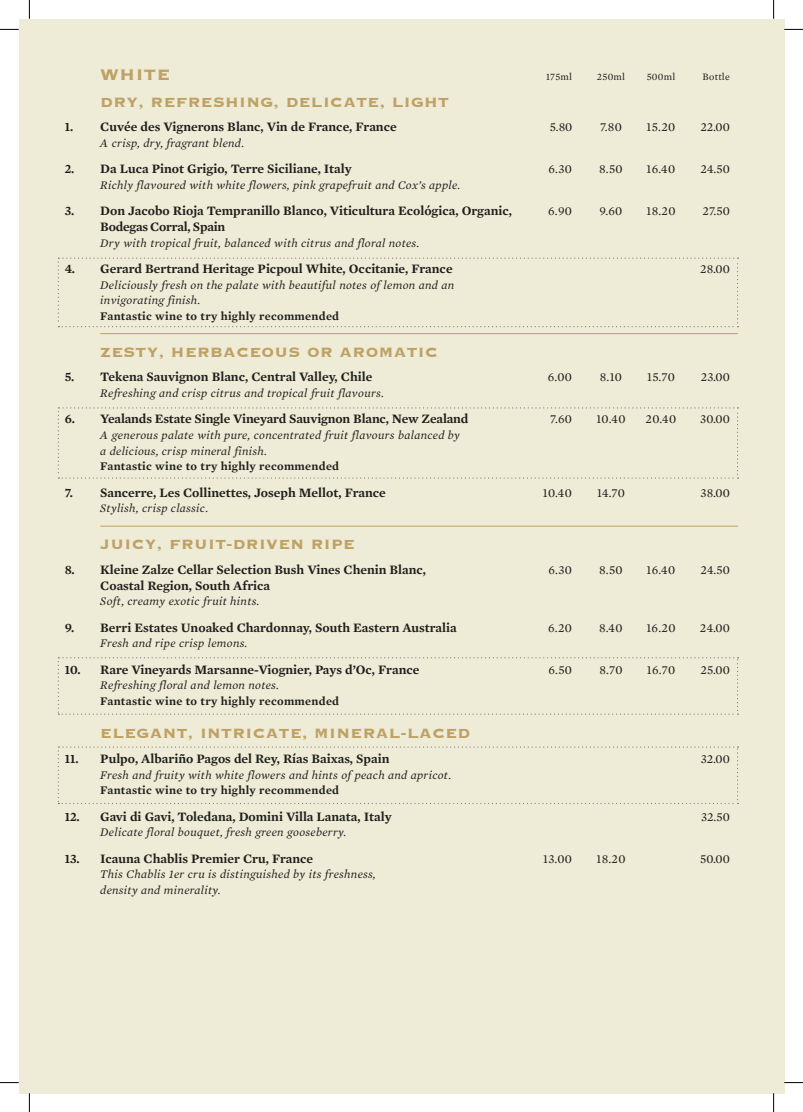
<style>
.page{position:relative;width:803px;height:1112px;background:#fff}
.page>*{position:absolute;margin:0;border:0;box-sizing:border-box;transform-origin:0 0}
.t1{font:700 20px "Copperplate";letter-spacing:.025em;color:#bea165}
.t2{font:700 17.5px "Copperplate";letter-spacing:.025em;color:#bea165}
.t3{font:600 13.12px "Mercury Text G1";color:#1d1d1b}
.t4{font:600 13.12px "Mercury Text G1";letter-spacing:-.02em;color:#1d1d1b}
.t5{font:12.5px "Mercury Text G1 Roman";letter-spacing:.025em;color:#1d1d1b}
.t6{font:italic 11.88px/15.6px "Mercury Text G1";letter-spacing:.025em;color:#1d1d1b}
.t7{font:600 11.88px "Mercury Text G1";letter-spacing:.025em;color:#1d1d1b}
.t8{font:10px "Mercury Text G1 Roman";letter-spacing:.025em;color:#1d1d1b}
</style>
<div class="page">
<div style="left:19px;top:19px;width:765px;height:1073px;background:#eeebd6"></div>
<hr style="left:100px;top:333px;width:638px;height:1px;background:#bea165">
<hr style="left:100px;top:526px;width:638px;height:1px;background:#bea165">
<svg style="left:58px;top:257px;width:680px;height:70px"></svg>
<svg style="left:58px;top:407px;width:680px;height:71px"></svg>
<svg style="left:58px;top:657px;width:680px;height:57px"></svg>
<svg style="left:58px;top:746px;width:680px;height:57px"></svg>
<svg style="left:0;top:29px;width:19px;height:1px"></svg>
<svg style="left:784px;top:29px;width:19px;height:1px"></svg>
<svg style="left:0;top:1082px;width:19px;height:1px"></svg>
<svg style="left:784px;top:1081px;width:19px;height:2px"></svg>
<svg style="left:29px;top:0;width:1px;height:19px"></svg>
<svg style="left:29px;top:1092px;width:1px;height:19px"></svg>
<svg style="left:773px;top:0;width:1px;height:19px"></svg>
<svg style="left:773px;top:1092px;width:1px;height:19px"></svg>
<h1 class="t1" style="left:100px;top:62px;width:71px">WHITE</h1>
<p class="t8" style="left:546px;top:71px;width:28px">175ml</p>
<p class="t8" style="left:597px;top:71px;width:30px">250ml</p>
<p class="t8" style="left:647px;top:71px;width:30px">500ml</p>
<p class="t8" style="left:702px;top:71px;width:29px">Bottle</p>
<h2 class="t2" style="left:100px;top:90px;width:350px">DRY, REFRESHING, DELICATE, LIGHT</h2>
<p class="t3" style="left:65px;top:119px;width:333px">1. Cuvée des Vignerons Blanc, Vin de France, France</p>
<p class="t5" style="left:550px;top:120px;width:24px">5.80</p>
<p class="t5" style="left:600px;top:120px;width:24px">7.80</p>
<p class="t5" style="left:647px;top:120px;width:30px">15.20</p>
<p class="t5" style="left:700px;top:120px;width:31px">22.00</p>
<p class="t6" style="left:100px;top:135px;width:145px">A crisp, dry, fragrant blend.</p>
<p class="t3" style="left:65px;top:161px;width:288px">2. Da Luca Pinot Grigio, Terre Siciliane, Italy</p>
<p class="t5" style="left:548px;top:162px;width:25px">6.30</p>
<p class="t5" style="left:599px;top:162px;width:25px">8.50</p>
<p class="t5" style="left:646px;top:162px;width:30px">16.40</p>
<p class="t5" style="left:700px;top:162px;width:31px">24.50</p>
<p class="t6" style="left:100px;top:177px;width:361px">Richly flavoured with white flowers, pink grapefruit and Cox’s apple.</p>
<p class="t3" style="left:65px;top:203px;width:449px">3. Don Jacobo Rioja Tempranillo Blanco, Viticultura Ecológica, Organic,</p>
<p class="t5" style="left:548px;top:203px;width:25px">6.90</p>
<p class="t5" style="left:599px;top:203px;width:24px">9.60</p>
<p class="t5" style="left:646px;top:203px;width:31px">18.20</p>
<p class="t5" style="left:702px;top:203px;width:29px">27.50</p>
<p class="t4" style="left:100px;top:218px;width:126px">Bodegas Corral, Spain</p>
<p class="t6" style="left:100px;top:235px;width:320px">Dry with tropical fruit, balanced with citrus and floral notes.</p>
<p class="t3" style="left:65px;top:260px;width:389px">4. Gerard Bertrand Heritage Picpoul White, Occitanie, France</p>
<p class="t5" style="left:700px;top:261px;width:31px">28.00</p>
<p class="t6" style="left:100px;top:277px;width:355px">Deliciously fresh on the palate with beautiful notes of lemon and an invigorating finish.</p>
<p class="t7" style="left:100px;top:308px;width:240px">Fantastic wine to try highly recommended</p>
<h2 class="t2" style="left:100px;top:340px;width:339px">ZESTY, HERBACEOUS OR AROMATIC</h2>
<p class="t3" style="left:65px;top:369px;width:309px">5. Tekena Sauvignon Blanc, Central Valley, Chile</p>
<p class="t5" style="left:548px;top:370px;width:26px">6.00</p>
<p class="t5" style="left:600px;top:370px;width:24px">8.10</p>
<p class="t5" style="left:647px;top:370px;width:29px">15.70</p>
<p class="t5" style="left:701px;top:370px;width:31px">23.00</p>
<p class="t6" style="left:100px;top:385px;width:285px">Refreshing and crisp citrus and tropical fruit flavours.</p>
<p class="t3" style="left:65px;top:411px;width:405px">6. Yealands Estate Single Vineyard Sauvignon Blanc, New Zealand</p>
<p class="t5" style="left:550px;top:412px;width:23px">7.60</p>
<p class="t5" style="left:596px;top:412px;width:31px">10.40</p>
<p class="t5" style="left:645px;top:412px;width:32px">20.40</p>
<p class="t5" style="left:700px;top:412px;width:31px">30.00</p>
<p class="t6" style="left:100px;top:427px;width:361px">A generous palate with pure, concentrated fruit flavours balanced by a delicious, crisp mineral finish.</p>
<p class="t7" style="left:100px;top:459px;width:240px">Fantastic wine to try highly recommended</p>
<p class="t3" style="left:65px;top:484px;width:323px">7. Sancerre, Les Collinettes, Joseph Mellot, France</p>
<p class="t5" style="left:543px;top:485px;width:31px">10.40</p>
<p class="t5" style="left:597px;top:485px;width:29px">14.70</p>
<p class="t5" style="left:701px;top:485px;width:31px">38.00</p>
<p class="t6" style="left:100px;top:500px;width:109px">Stylish, crisp classic.</p>
<h2 class="t2" style="left:100px;top:533px;width:256px">JUICY, FRUIT-DRIVEN RIPE</h2>
<p class="t3" style="left:65px;top:561px;width:363px">8. Kleine Zalze Cellar Selection Bush Vines Chenin Blanc,</p>
<p class="t5" style="left:548px;top:562px;width:25px">6.30</p>
<p class="t5" style="left:599px;top:562px;width:25px">8.50</p>
<p class="t5" style="left:646px;top:562px;width:30px">16.40</p>
<p class="t5" style="left:700px;top:562px;width:31px">24.50</p>
<p class="t3" style="left:100px;top:577px;width:171px">Coastal Region, South Africa</p>
<p class="t6" style="left:100px;top:593px;width:160px">Soft, creamy exotic fruit hints.</p>
<p class="t3" style="left:65px;top:619px;width:393px">9. Berri Estates Unoaked Chardonnay, South Eastern Australia</p>
<p class="t5" style="left:548px;top:620px;width:25px">6.20</p>
<p class="t5" style="left:599px;top:620px;width:25px">8.40</p>
<p class="t5" style="left:646px;top:620px;width:31px">16.20</p>
<p class="t5" style="left:700px;top:620px;width:31px">24.00</p>
<p class="t6" style="left:100px;top:635px;width:149px">Fresh and ripe crisp lemons.</p>
<p class="t3" style="left:65px;top:661px;width:356px">10. Rare Vineyards Marsanne-Viognier, Pays d’Oc, France</p>
<p class="t5" style="left:548px;top:662px;width:25px">6.50</p>
<p class="t5" style="left:599px;top:662px;width:24px">8.70</p>
<p class="t5" style="left:647px;top:662px;width:30px">16.70</p>
<p class="t5" style="left:700px;top:662px;width:31px">25.00</p>
<p class="t6" style="left:100px;top:677px;width:180px">Refreshing floral and lemon notes.</p>
<p class="t7" style="left:100px;top:693px;width:240px">Fantastic wine to try highly recommended</p>
<h2 class="t2" style="left:100px;top:722px;width:371px">ELEGANT, INTRICATE, MINERAL-LACED</h2>
<p class="t3" style="left:65px;top:750px;width:326px">11. Pulpo, Albariño Pagos del Rey, Rías Baixas, Spain</p>
<p class="t5" style="left:701px;top:751px;width:31px">32.00</p>
<p class="t6" style="left:100px;top:766px;width:352px">Fresh and fruity with white flowers and hints of peach and apricot.</p>
<p class="t7" style="left:100px;top:783px;width:240px">Fantastic wine to try highly recommended</p>
<p class="t3" style="left:65px;top:808px;width:328px">12. Gavi di Gavi, Toledana, Domini Villa Lanata, Italy</p>
<p class="t5" style="left:701px;top:809px;width:30px">32.50</p>
<p class="t6" style="left:100px;top:824px;width:247px">Delicate floral bouquet, fresh green gooseberry.</p>
<p class="t3" style="left:65px;top:850px;width:250px">13. Icauna Chablis Premier Cru, France</p>
<p class="t5" style="left:543px;top:851px;width:30px">13.00</p>
<p class="t5" style="left:596px;top:851px;width:31px">18.20</p>
<p class="t5" style="left:700px;top:851px;width:31px">50.00</p>
<p class="t6" style="left:100px;top:866px;width:277px">This Chablis 1er cru is distinguished by its freshness, density and minerality.</p>
</div>
